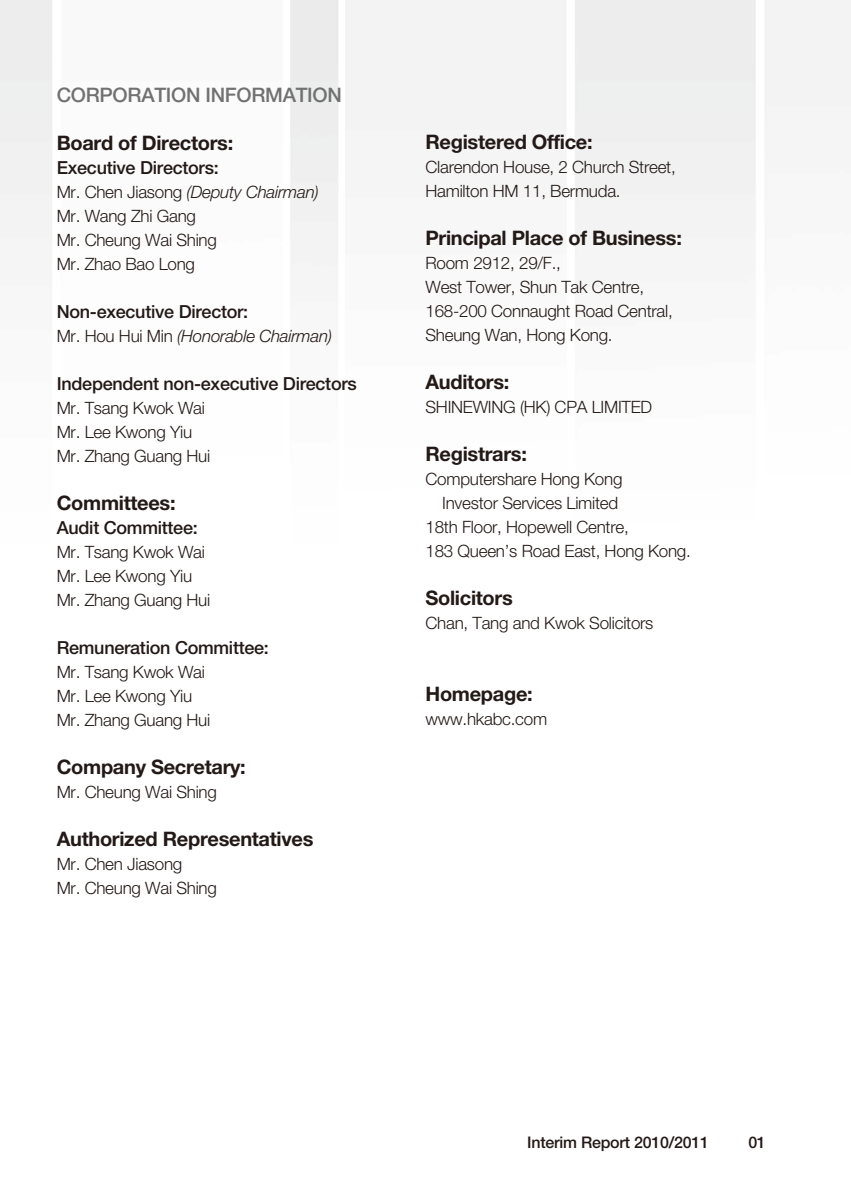
<style>
.page{position:relative;width:851px;height:1191px;background:#fff}
.page>*{position:absolute;margin:0;border:0;box-sizing:border-box;transform-origin:0 0}
.t1{font:700 20px "Helvetica Neue LT Std";letter-spacing:-.015em;color:#231916}
.t2{font:500 20px "Helvetica Neue LT Std";letter-spacing:-.015em;color:#717171}
.t3{font:500 18px "Helvetica Neue LT Std";letter-spacing:-.015em;color:#231916}
.t4{font:300 17px/24px "Helvetica Neue LT Std";letter-spacing:-.015em;color:#231916}
.t5{font:italic 300 17px "Helvetica Neue LT Std";letter-spacing:-.015em;color:#231916}
.t6{font:500 16px "Helvetica Neue LT Std";letter-spacing:-.015em;color:#231916}
.s1{font-style:italic}
.s2{font-style:normal}
</style>
<div class="page">
<p class="t2" style="left:57px;top:87px;width:287px">CORPORATION INFORMATION</p>
<p class="t1" style="left:57px;top:135px;width:178px">Board of Directors:</p>
<p class="t3" style="left:57px;top:161px;width:163px">Executive Directors:</p>
<p class="t4" style="left:57px;top:182px;width:264px">Mr. Chen Jiasong <span class="s1">(Deputy Chairman)<br></span>Mr. Wang Zhi Gang<br>Mr. Cheung Wai Shing<br>Mr. Zhao Bao Long</p>
<p class="t3" style="left:57px;top:305px;width:193px">Non-executive Director:</p>
<p class="t5" style="left:57px;top:330px;width:277px"><span class="s2">Mr. Hou Hui Min</span> (Honorable Chairman)</p>
<p class="t3" style="left:57px;top:377px;width:301px">Independent non-executive Directors</p>
<p class="t4" style="left:57px;top:398px;width:155px">Mr. Tsang Kwok Wai<br>Mr. Lee Kwong Yiu<br>Mr. Zhang Guang Hui</p>
<p class="t1" style="left:57px;top:495px;width:120px">Committees:</p>
<p class="t3" style="left:57px;top:521px;width:142px">Audit Committee:</p>
<p class="t4" style="left:57px;top:542px;width:155px">Mr. Tsang Kwok Wai<br>Mr. Lee Kwong Yiu<br>Mr. Zhang Guang Hui</p>
<p class="t3" style="left:57px;top:641px;width:214px">Remuneration Committee:</p>
<p class="t4" style="left:57px;top:662px;width:155px">Mr. Tsang Kwok Wai<br>Mr. Lee Kwong Yiu<br>Mr. Zhang Guang Hui</p>
<p class="t1" style="left:57px;top:759px;width:190px">Company Secretary:</p>
<p class="t4" style="left:57px;top:782px;width:162px">Mr. Cheung Wai Shing</p>
<p class="t1" style="left:57px;top:831px;width:258px">Authorized Representatives</p>
<p class="t4" style="left:57px;top:854px;width:162px">Mr. Chen Jiasong<br>Mr. Cheung Wai Shing</p>
<p class="t1" style="left:425px;top:135px;width:169px">Registered Office:</p>
<p class="t4" style="left:425px;top:157px;width:252px">Clarendon House, 2 Church Street,<br>Hamilton HM 11, Bermuda.</p>
<p class="t1" style="left:425px;top:231px;width:258px">Principal Place of Business:</p>
<p class="t4" style="left:425px;top:253px;width:249px">Room 2912, 29/F.,<br>West Tower, Shun Tak Centre,<br>168-200 Connaught Road Central,<br>Sheung Wan, Hong Kong.</p>
<p class="t1" style="left:425px;top:375px;width:85px">Auditors:</p>
<p class="t4" style="left:425px;top:397px;width:228px">SHINEWING (HK) CPA LIMITED</p>
<p class="t1" style="left:425px;top:447px;width:103px">Registrars:</p>
<p class="t4" style="left:425px;top:469px;width:198px">Computershare Hong Kong</p>
<p class="t4" style="left:442px;top:493px;width:177px">Investor Services Limited</p>
<p class="t4" style="left:425px;top:517px;width:205px">18th Floor, Hopewell Centre,</p>
<p class="t4" style="left:425px;top:541px;width:267px">183 Queen’s Road East, Hong Kong.</p>
<p class="t1" style="left:425px;top:591px;width:89px">Solicitors</p>
<p class="t4" style="left:425px;top:613px;width:229px">Chan, Tang and Kwok Solicitors</p>
<p class="t1" style="left:425px;top:687px;width:109px">Homepage:</p>
<p class="t4" style="left:425px;top:709px;width:123px">www.hkabc.com</p>
<p class="t6" style="left:527px;top:1136px;width:183px">Interim Report 2010/2011</p>
<p class="t6" style="left:748px;top:1136px;width:19px">01</p>
</div>
